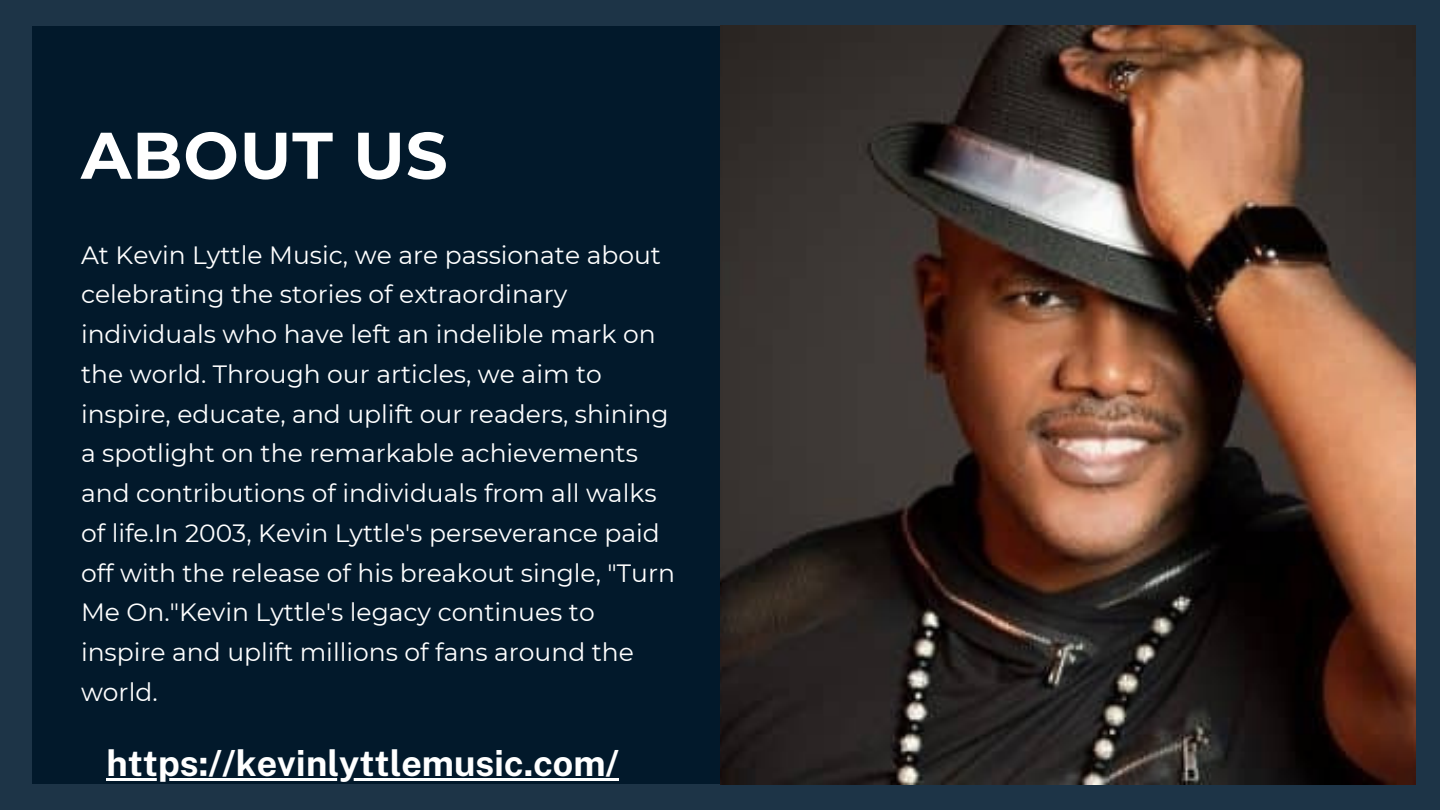
<style>
.page{position:relative;width:1440px;height:810px;background:#1d3447}
.page>*{position:absolute;margin:0;border:0;box-sizing:border-box;transform-origin:0 0}
.t1{font:700 65.8px "Montserrat";letter-spacing:.01em;color:#fff}
.t2{font:700 36px "Public Sans";color:#fff}
.t3{font:25px/39.8px "Montserrat";color:#fff}
</style>
<div class="page">
<div style="left:33px;top:26px;width:904px;height:757px;background:#02192b"></div>
<img style="left:720px;top:26px;width:695px;height:758px">
<hr style="left:106px;top:778px;width:513px;height:3px;background:#fff">
<h1 class="t1" style="left:81px;top:115px;width:368px">ABOUT US</h1>
<p class="t3" style="left:81px;top:235px;width:596px">At Kevin Lyttle Music, we are passionate about celebrating the stories of extraordinary individuals who have left an indelible mark on the world. Through our articles, we aim to inspire, educate, and uplift our readers, shining a spotlight on the remarkable achievements and contributions of individuals from all walks of life.In 2003, Kevin Lyttle's perseverance paid off with the release of his breakout single, "Turn Me On."Kevin Lyttle's legacy continues to inspire and uplift millions of fans around the world.</p>
<h2 class="t2" style="left:106px;top:742px;width:514px">https://kevinlyttlemusic.com/</h2>
</div>
